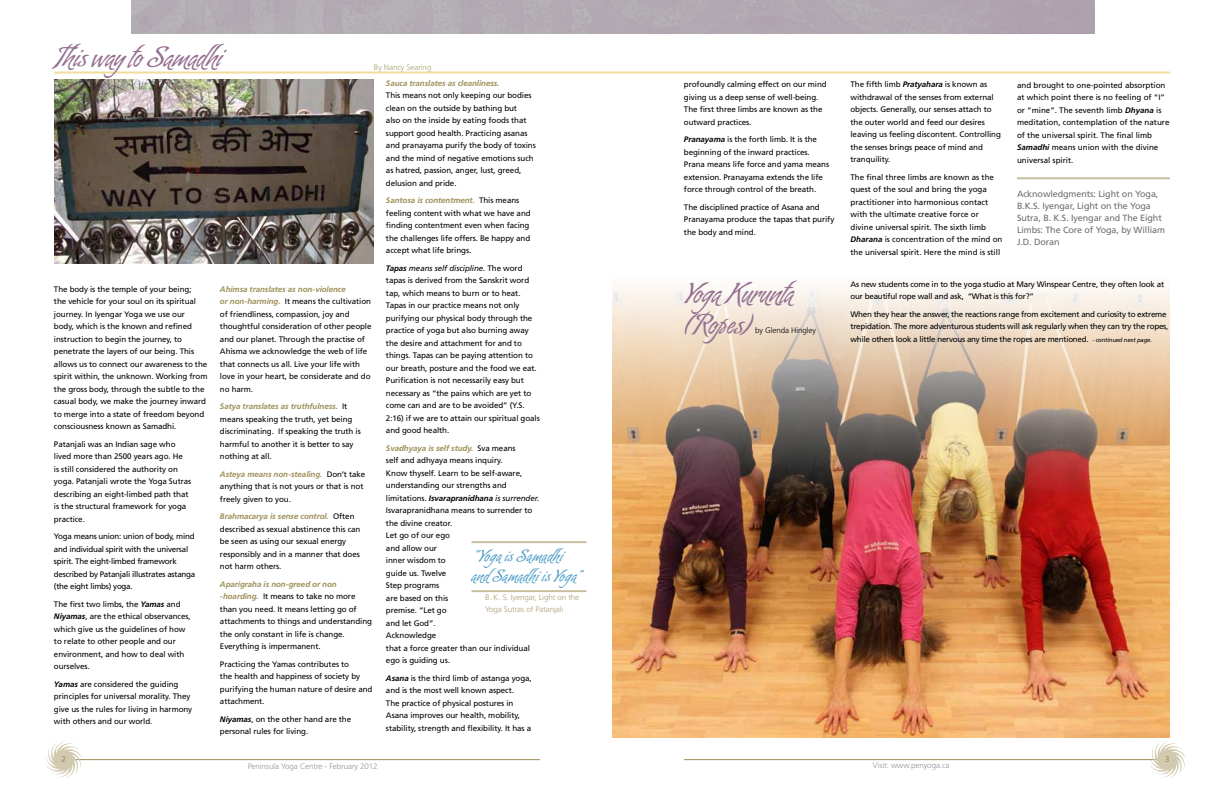
<style>
.page{position:relative;width:1224px;height:792px;background:#fff}
.page>*{position:absolute;margin:0;border:0;box-sizing:border-box;transform-origin:0 0}
.t1{font:24px/31px "Almond Script";letter-spacing:.01em;color:#956f90}
.t2{font:14px/20px "Almond Script";letter-spacing:.04em;color:#4d9cc7}
.t3{font:9px/12px "Frutiger";letter-spacing:-.01em;color:#6d6e71}
.t4{font:8px/12.5px "Frutiger";letter-spacing:-.01em;color:#000}
.t5{font:8px/12.5px "Frutiger";letter-spacing:-.03em;color:#000}
.t6{font:300 8px/12px "Frutiger";letter-spacing:-.01em;color:#aca173}
.t7{font:300 8px "Frutiger";letter-spacing:-.01em;color:#939598}
.t8{font:italic 700 8px "Frutiger";letter-spacing:-.01em;color:#9c8f57}
.t9{font:300 8px "Frutiger";letter-spacing:-.01em;color:#000}
.t10{font:8px "Frutiger";color:#9c8f57}
.s1{font-weight:700;font-style:italic;color:#9c8f57}
.s2{font-weight:700;font-style:italic}
.s3{font-style:italic}
.s4{font-style:italic;font-size:6px}
</style>
<div class="page">
<img style="left:613px;top:287px;width:557px;height:451px">
<hr style="left:54px;top:759px;width:486px;height:1px;background:#9c8f57">
<div style="left:131px;top:0;width:481px;height:33px;background:#b3acb4"></div>
<svg style="left:45px;top:741px;width:38px;height:38px"></svg>
<div style="left:612px;top:0;width:482px;height:33px;background:#b1a7b1"></div>
<hr style="left:684px;top:759px;width:486px;height:1px;background:#9c8f57">
<svg style="left:1148px;top:741px;width:38px;height:38px"></svg>
<hr style="left:1017px;top:177px;width:153px;height:2px;background:#c8bf9f">
<hr style="left:54px;top:72px;width:558px;height:2px;background:#f2dc9c">
<hr style="left:612px;top:72px;width:558px;height:2px;background:#f2dc9c">
<hr style="left:472px;top:541px;width:114px;height:2px;background:#c8bf9f">
<hr style="left:472px;top:590px;width:114px;height:2px;background:#c8bf9f">
<img style="left:54px;top:79px;width:320px;height:184px">
<h1 class="t1" style="left:54px;top:42px;width:169px">This wayto Samadhi</h1>
<p class="t6" style="left:374px;top:61px;width:59px">By Nancy Searing</p>
<p class="t8" style="left:386px;top:78px;width:115px">Sauca translates as cleanliness.</p>
<p class="t4" style="left:386px;top:89px;width:151px">This means not only keeping our bodies clean on the outside by bathing but<br>also on the inside by eating foods that support good health. Practicing asanas and pranayama purify the body of toxins and the mind of negative emotions such as hatred, passion, anger, lust, greed, delusion and pride.</p>
<p class="t4" style="left:386px;top:194px;width:146px"><span class="s1">Santosa is contentment.</span> This means feeling content with what we have and finding contentment even when facing the challenges life offers. Be happy and accept what life brings.</p>
<p class="t4" style="left:386px;top:261px;width:155px"><span class="s2">Tapas</span> <span class="s3">means self discipline.</span> The word tapas is derived from the Sanskrit word tap, which means to burn or to heat.<br>Tapas in our practice means not only purifying our physical body through the practice of yoga but also burning away the desire and attachment for and to things. Tapas can be paying attention to our breath, posture and the food we eat.<br>Purification is not necessarily easy but necessary as “the pains which are yet to come can and are to be avoided” (Y.S.<br>2:16) if we are to attain our spiritual goals and good health.</p>
<p class="t4" style="left:386px;top:441px;width:155px"><span class="s1">Svadhyaya is self study.</span> Sva means<br>self and adhyaya means inquiry.<br>Know thyself. Learn to be self-aware, understanding our strengths and limitations. <span class="s2">Isvarapranidhana</span> <span class="s3">is surrender.<br></span>Isvarapranidhana means to surrender to the divine creator.<br>Let go of our ego<br>and allow our<br>inner wisdom to<br>guide us. Twelve<br>Step programs<br>are based on this<br>premise. “Let go<br>and let God”.<br>Acknowledge<br>that a force greater than our individual ego is guiding us.</p>
<p class="t4" style="left:386px;top:671px;width:147px"><span class="s2">Asana</span> is the third limb of astanga yoga, and is the most well known aspect.<br>The practice of physical postures in Asana improves our health, mobility, stability, strength and flexibility. It has a</p>
<p class="t4" style="left:220px;top:283px;width:153px"><span class="s1">Ahimsa translates as non-violence<br>or non-harming.</span> It means the cultivation of friendliness, compassion, joy and thoughtful consideration of other people and our planet. Through the practise of Ahisma we acknowledge the web of life that connects us all. Live your life with love in your heart, be considerate and do no harm.</p>
<p class="t4" style="left:220px;top:400px;width:142px"><span class="s1">Satya translates as truthfulness.</span> It means speaking the truth, yet being discriminating. If speaking the truth is harmful to another it is better to say nothing at all.</p>
<p class="t4" style="left:220px;top:468px;width:147px"><span class="s1">Asteya means non-stealing.</span> Don’t take anything that is not yours or that is not freely given to you.</p>
<p class="t4" style="left:220px;top:510px;width:142px"><span class="s1">Brahmacarya is sense control.</span> Often described as sexual abstinence this can be seen as using our sexual energy responsibly and in a manner that does not harm others.</p>
<p class="t4" style="left:220px;top:578px;width:154px"><span class="s1">Aparigraha is non-greed or non -hoarding.</span> It means to take no more than you need. It means letting go of attachments to things and understanding the only constant in life is change.<br>Everything is impermanent.</p>
<p class="t4" style="left:220px;top:658px;width:154px">Practicing the Yamas contributes to<br>the health and happiness of society by purifying the human nature of desire and attachment.</p>
<p class="t4" style="left:220px;top:713px;width:133px"><span class="s2">Niyamas</span>, on the other hand are the personal rules for living.</p>
<p class="t4" style="left:54px;top:283px;width:155px">The body is the temple of your being;<br>the vehicle for your soul on its spiritual journey. In Iyengar Yoga we use our<br>body, which is the known and refined instruction to begin the journey, to penetrate the layers of our being. This allows us to connect our awareness to the spirit within, the unknown. Working from the gross body, through the subtle to the casual body, we make the journey inward to merge into a state of freedom beyond consciousness known as Samadhi.</p>
<p class="t4" style="left:54px;top:438px;width:139px">Patanjali was an Indian sage who lived more than 2500 years ago. He<br>is still considered the authority on yoga. Patanjali wrote the Yoga Sutras describing an eight-limbed path that is the structural framework for yoga practice.</p>
<p class="t5" style="left:54px;top:530px;width:143px">Yoga means union: union of body, mind and individual spirit with the universal spirit. The eight-limbed framework described by Patanjali illustrates astanga (the eight limbs) yoga.</p>
<p class="t4" style="left:54px;top:598px;width:138px">The first two limbs, the <span class="s2">Yamas</span> and<br><span class="s2">Niyamas</span>, are the ethical observances, which give us the guidelines of how to relate to other people and our environment, and how to deal with ourselves.</p>
<p class="t4" style="left:54px;top:678px;width:140px"><span class="s2">Yamas</span> are considered the guiding principles for universal morality. They give us the rules for living in harmony with others and our world.</p>
<h2 class="t2" style="left:472px;top:546px;width:111px">“Yoga is Samadhi andSamadhi is Yoga”</h2>
<p class="t6" style="left:485px;top:591px;width:96px">B. K. S. Iyengar, Light on the<br>Yoga Sutras of Patanjali</p>
<p class="t10" style="left:61px;top:754px;width:6px">2</p>
<p class="t7" style="left:248px;top:762px;width:132px">Peninsula Yoga Centre - February 2012</p>
<p class="t4" style="left:684px;top:78px;width:144px">profoundly calming effect on our mind giving us a deep sense of well-being.<br>The first three limbs are known as the outward practices.</p>
<p class="t4" style="left:684px;top:133px;width:147px"><span class="s2">Pranayama</span> is the forth limb. It is the beginning of the inward practices.<br>Prana means life force and yama means extension. Pranayama extends the life force through control of the breath.</p>
<p class="t4" style="left:684px;top:201px;width:152px">The disciplined practice of Asana and<br>Pranayama produce the tapas that purify the body and mind.</p>
<h1 class="t1" style="left:684px;top:279px;width:116px">Yoga Kurunta ( Ropes)</h1>
<p class="t9" style="left:755px;top:326px;width:62px">by Glenda Hingley</p>
<p class="t4" style="left:850px;top:78px;width:152px">The fifth limb <span class="s2">Pratyahara</span> is known as withdrawal of the senses from external objects. Generally, our senses attach to the outer world and feed our desires leaving us feeling discontent. Controlling the senses brings peace of mind and tranquility.</p>
<p class="t4" style="left:850px;top:171px;width:154px">The final three limbs are known as the quest of the soul and bring the yoga practitioner into harmonious contact with the ultimate creative force or divine universal spirit. The sixth limb <span class="s2">Dharana</span> is concentration of the mind on the universal spirit. Here the mind is still</p>
<p class="t4" style="left:1017px;top:79px;width:154px">and brought to one-pointed absorption at which point there is no feeling of “I” or “mine”. The seventh limb <span class="s2">Dhyana</span> is meditation, contemplation of the nature of the universal spirit. The final limb <span class="s2">Samadhi</span> means union with the divine universal spirit.</p>
<p class="t3" style="left:1017px;top:188px;width:150px">Acknowledgments: Light on Yoga,<br>B.K.S. Iyengar, Light on the Yoga<br>Sutra, B. K.S. Iyengar and The Eight<br>Limbs: The Core of Yoga, by William<br>J.D. Doran</p>
<p class="t4" style="left:850px;top:278px;width:315px">As new students come in to the yoga studio at Mary Winspear Centre, they often look at our beautiful rope wall and ask, “What is this for?”</p>
<p class="t5" style="left:850px;top:308px;width:319px">When they hear the answer, the reactions range from excitement and curiosity to extreme trepidation. The more adventurous students will ask regularly when they can try the ropes, while others look a little nervous any time the ropes are mentioned. <span class="s4">- continued next page.</span></p>
<p class="t7" style="left:873px;top:761px;width:78px">Visit: www.penyoga.ca</p>
<p class="t10" style="left:1165px;top:754px;width:6px">3</p>
</div>
